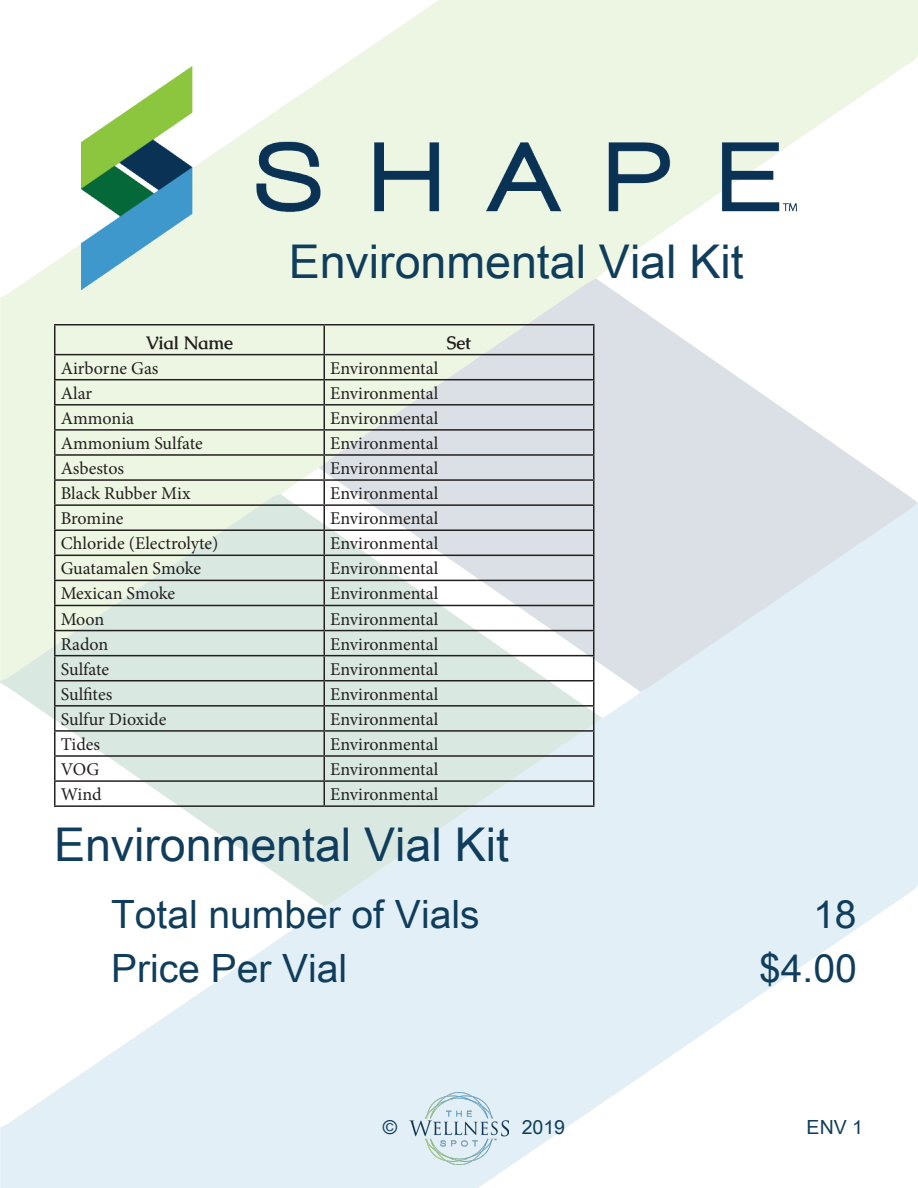
<style>
.page{position:relative;width:918px;height:1188px;background:#fff}
.page>*{position:absolute;margin:0;border:0;box-sizing:border-box;transform-origin:0 0}
.t1{font:46.5px "Arial Unicode MS";color:#0f3d5b}
.t2{font:39px "Arial Unicode MS";color:#0f3d5b}
.t3{font:19.5px "Arial Unicode MS";color:#0f3d5b}
.t4{font:18px "Minion Pro";color:#231f20}
.t5{font:700 18px "Caudex";color:#231f20}
</style>
<div class="page">
<img style="left:0;top:0;width:918px;height:1188px">
<img style="left:81px;top:66px;width:716px;height:224px">
<img style="left:410px;top:1092px;width:98px;height:72px">
<hr style="left:54px;top:324px;width:270px;height:2px;background:#231f20">
<hr style="left:54px;top:326px;width:2px;height:28px;background:#231f20">
<hr style="left:324px;top:324px;width:271px;height:2px;background:#231f20">
<hr style="left:54px;top:354px;width:270px;height:1px;background:#231f20">
<hr style="left:54px;top:355px;width:2px;height:24px;background:#231f20">
<hr style="left:324px;top:354px;width:271px;height:1px;background:#231f20">
<hr style="left:54px;top:379px;width:270px;height:1px;background:#231f20">
<hr style="left:54px;top:380px;width:2px;height:24px;background:#231f20">
<hr style="left:324px;top:379px;width:271px;height:1px;background:#231f20">
<hr style="left:54px;top:404px;width:270px;height:2px;background:#231f20">
<hr style="left:54px;top:406px;width:2px;height:23px;background:#231f20">
<hr style="left:324px;top:404px;width:271px;height:2px;background:#231f20">
<hr style="left:54px;top:429px;width:270px;height:2px;background:#231f20">
<hr style="left:54px;top:431px;width:2px;height:23px;background:#231f20">
<hr style="left:324px;top:429px;width:271px;height:2px;background:#231f20">
<hr style="left:54px;top:454px;width:270px;height:2px;background:#231f20">
<hr style="left:54px;top:456px;width:2px;height:23px;background:#231f20">
<hr style="left:324px;top:454px;width:271px;height:2px;background:#231f20">
<hr style="left:54px;top:479px;width:270px;height:2px;background:#231f20">
<hr style="left:54px;top:481px;width:2px;height:23px;background:#231f20">
<hr style="left:324px;top:479px;width:271px;height:2px;background:#231f20">
<hr style="left:54px;top:504px;width:270px;height:2px;background:#231f20">
<hr style="left:54px;top:506px;width:2px;height:23px;background:#231f20">
<hr style="left:324px;top:504px;width:271px;height:2px;background:#231f20">
<hr style="left:54px;top:529px;width:270px;height:2px;background:#231f20">
<hr style="left:54px;top:531px;width:2px;height:24px;background:#231f20">
<hr style="left:324px;top:529px;width:271px;height:2px;background:#231f20">
<hr style="left:54px;top:555px;width:270px;height:1px;background:#231f20">
<hr style="left:54px;top:556px;width:2px;height:24px;background:#231f20">
<hr style="left:324px;top:555px;width:271px;height:1px;background:#231f20">
<hr style="left:54px;top:580px;width:270px;height:1px;background:#231f20">
<hr style="left:54px;top:581px;width:2px;height:24px;background:#231f20">
<hr style="left:324px;top:580px;width:271px;height:1px;background:#231f20">
<hr style="left:54px;top:605px;width:270px;height:1px;background:#231f20">
<hr style="left:54px;top:606px;width:2px;height:24px;background:#231f20">
<hr style="left:324px;top:605px;width:271px;height:1px;background:#231f20">
<hr style="left:54px;top:630px;width:270px;height:1px;background:#231f20">
<hr style="left:54px;top:631px;width:2px;height:24px;background:#231f20">
<hr style="left:324px;top:630px;width:271px;height:1px;background:#231f20">
<hr style="left:54px;top:655px;width:270px;height:1px;background:#231f20">
<hr style="left:54px;top:656px;width:2px;height:24px;background:#231f20">
<hr style="left:324px;top:655px;width:271px;height:1px;background:#231f20">
<hr style="left:54px;top:680px;width:270px;height:1px;background:#231f20">
<hr style="left:54px;top:681px;width:2px;height:24px;background:#231f20">
<hr style="left:324px;top:680px;width:271px;height:1px;background:#231f20">
<hr style="left:54px;top:705px;width:270px;height:2px;background:#231f20">
<hr style="left:54px;top:707px;width:2px;height:23px;background:#231f20">
<hr style="left:324px;top:705px;width:271px;height:2px;background:#231f20">
<hr style="left:54px;top:730px;width:270px;height:2px;background:#231f20">
<hr style="left:54px;top:732px;width:2px;height:23px;background:#231f20">
<hr style="left:324px;top:730px;width:271px;height:2px;background:#231f20">
<hr style="left:54px;top:755px;width:270px;height:2px;background:#231f20">
<hr style="left:54px;top:757px;width:2px;height:23px;background:#231f20">
<hr style="left:324px;top:755px;width:271px;height:2px;background:#231f20">
<hr style="left:54px;top:780px;width:270px;height:2px;background:#231f20">
<hr style="left:54px;top:782px;width:2px;height:23px;background:#231f20">
<hr style="left:324px;top:780px;width:271px;height:2px;background:#231f20">
<svg style="left:324px;top:326px;width:1px;height:479px"></svg>
<svg style="left:593px;top:326px;width:1px;height:479px"></svg>
<hr style="left:54px;top:805px;width:270px;height:2px;background:#231f20">
<hr style="left:324px;top:805px;width:271px;height:2px;background:#231f20">
<p class="t1" style="left:289px;top:228px;width:457px">Environmental Vial Kit</p>
<p class="t5" style="left:146px;top:331px;width:89px">Vial Name</p>
<p class="t5" style="left:447px;top:331px;width:26px">Set</p>
<p class="t4" style="left:61px;top:356px;width:99px">Airborne Gas</p>
<p class="t4" style="left:330px;top:356px;width:110px">Environmental</p>
<p class="t4" style="left:61px;top:381px;width:33px">Alar</p>
<p class="t4" style="left:330px;top:381px;width:110px">Environmental</p>
<p class="t4" style="left:61px;top:406px;width:75px">Ammonia</p>
<p class="t4" style="left:330px;top:406px;width:110px">Environmental</p>
<p class="t4" style="left:61px;top:431px;width:144px">Ammonium Sulfate</p>
<p class="t4" style="left:330px;top:431px;width:110px">Environmental</p>
<p class="t4" style="left:61px;top:456px;width:65px">Asbestos</p>
<p class="t4" style="left:330px;top:456px;width:110px">Environmental</p>
<p class="t4" style="left:61px;top:481px;width:131px">Black Rubber Mix</p>
<p class="t4" style="left:330px;top:481px;width:110px">Environmental</p>
<p class="t4" style="left:61px;top:506px;width:64px">Bromine</p>
<p class="t4" style="left:330px;top:506px;width:110px">Environmental</p>
<p class="t4" style="left:61px;top:532px;width:159px">Chloride (Electrolyte)</p>
<p class="t4" style="left:330px;top:532px;width:110px">Environmental</p>
<p class="t4" style="left:61px;top:557px;width:142px">Guatamalen Smoke</p>
<p class="t4" style="left:330px;top:557px;width:110px">Environmental</p>
<p class="t4" style="left:61px;top:582px;width:116px">Mexican Smoke</p>
<p class="t4" style="left:330px;top:582px;width:110px">Environmental</p>
<p class="t4" style="left:61px;top:607px;width:45px">Moon</p>
<p class="t4" style="left:330px;top:607px;width:110px">Environmental</p>
<p class="t4" style="left:61px;top:632px;width:49px">Radon</p>
<p class="t4" style="left:330px;top:632px;width:110px">Environmental</p>
<p class="t4" style="left:61px;top:657px;width:50px">Sulfate</p>
<p class="t4" style="left:330px;top:657px;width:110px">Environmental</p>
<p class="t4" style="left:61px;top:682px;width:53px">Sulfites</p>
<p class="t4" style="left:330px;top:682px;width:110px">Environmental</p>
<p class="t4" style="left:61px;top:707px;width:107px">Sulfur Dioxide</p>
<p class="t4" style="left:330px;top:707px;width:110px">Environmental</p>
<p class="t4" style="left:61px;top:732px;width:41px">Tides</p>
<p class="t4" style="left:330px;top:732px;width:110px">Environmental</p>
<p class="t4" style="left:61px;top:757px;width:40px">VOG</p>
<p class="t4" style="left:330px;top:757px;width:110px">Environmental</p>
<p class="t4" style="left:61px;top:782px;width:42px">Wind</p>
<p class="t4" style="left:330px;top:782px;width:110px">Environmental</p>
<p class="t1" style="left:54px;top:811px;width:457px">Environmental Vial Kit</p>
<p class="t2" style="left:111px;top:886px;width:370px">Total number of Vials</p>
<p class="t2" style="left:813px;top:886px;width:45px">18</p>
<p class="t2" style="left:111px;top:940px;width:238px">Price Per Vial</p>
<p class="t2" style="left:759px;top:940px;width:99px">$4.00</p>
<p class="t3" style="left:383px;top:1113px;width:16px">©</p>
<p class="t3" style="left:522px;top:1113px;width:45px">2019</p>
<p class="t3" style="left:807px;top:1113px;width:58px">ENV 1</p>
</div>
